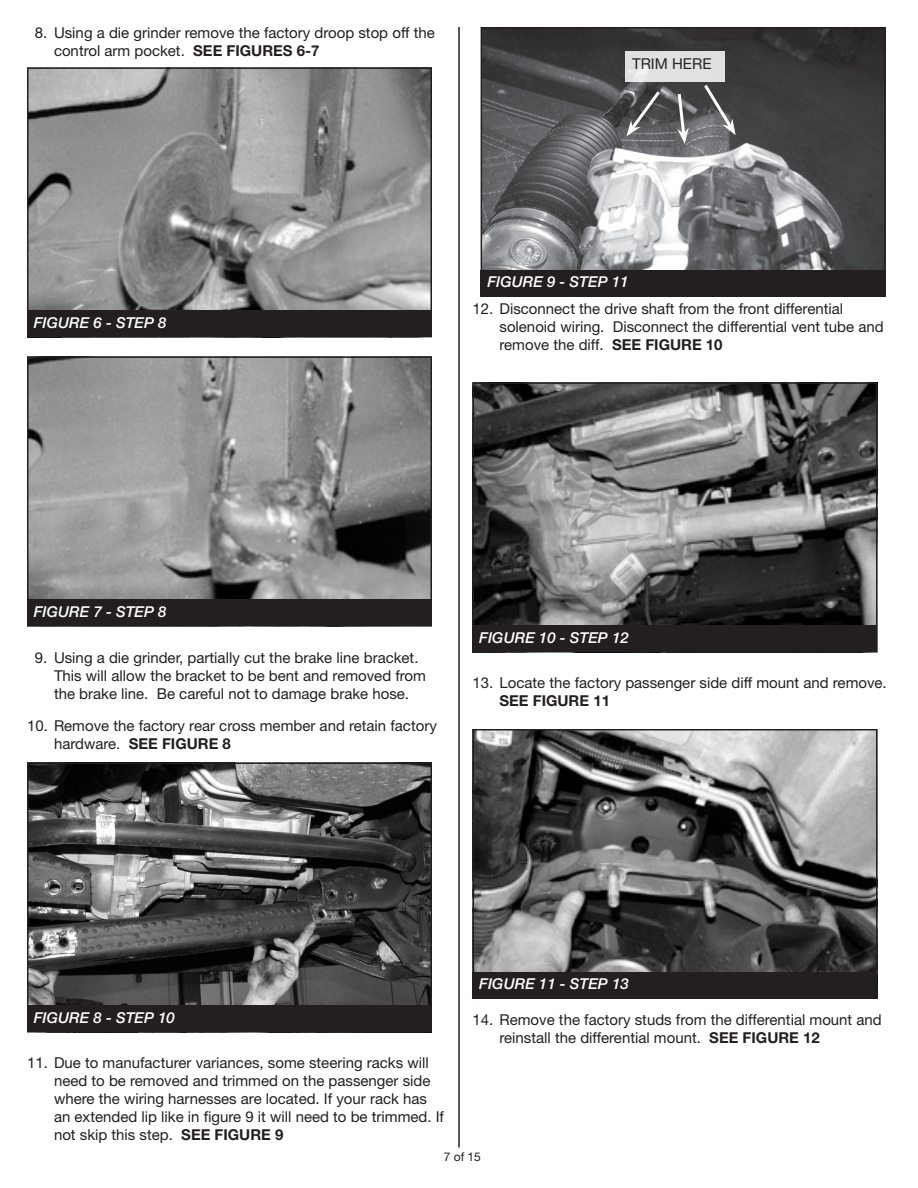
<style>
.page{position:relative;width:918px;height:1188px;background:#fff}
.page>*{position:absolute;margin:0;border:0;box-sizing:border-box;transform-origin:0 0}
.t1{font:15px/18px "Helvetica Neue LT Std";color:#231f20}
.t2{font:italic 500 15px "Helvetica Neue LT Std";color:#fff}
.t3{font:12px "Helvetica Neue LT Std";color:#231f20}
.s1{font-weight:700}
</style>
<div class="page">
<hr style="left:458px;top:27px;width:2px;height:1121px;background:#231f20">
<img style="left:30px;top:70px;width:399px;height:240px">
<div style="left:27px;top:67px;width:405px;height:270px;border:2px solid #231f20"></div>
<div style="left:27px;top:310px;width:405px;height:27px;background:#231f20"></div>
<img style="left:30px;top:359px;width:399px;height:240px">
<div style="left:27px;top:356px;width:405px;height:270px;border:2px solid #231f20"></div>
<div style="left:27px;top:599px;width:405px;height:27px;background:#231f20"></div>
<img style="left:30px;top:765px;width:399px;height:240px">
<div style="left:27px;top:762px;width:405px;height:270px;border:2px solid #231f20"></div>
<div style="left:27px;top:1005px;width:405px;height:27px;background:#231f20"></div>
<img style="left:484px;top:30px;width:399px;height:240px">
<div style="left:481px;top:27px;width:405px;height:270px;border:2px solid #231f20"></div>
<div style="left:481px;top:270px;width:405px;height:27px;background:#231f20"></div>
<img style="left:475px;top:385px;width:400px;height:240px">
<div style="left:472px;top:382px;width:406px;height:270px;border:2px solid #231f20"></div>
<div style="left:472px;top:625px;width:406px;height:27px;background:#231f20"></div>
<img style="left:475px;top:732px;width:400px;height:240px">
<div style="left:472px;top:729px;width:406px;height:270px;border:2px solid #231f20"></div>
<div style="left:472px;top:972px;width:406px;height:27px;background:#231f20"></div>
<svg style="left:701px;top:81px;width:35px;height:54px;background:#646566"></svg>
<svg style="left:676px;top:91px;width:13px;height:53px"></svg>
<svg style="left:626px;top:88px;width:37px;height:48px;background:#646466"></svg>
<div style="left:625px;top:52px;width:100px;height:30px;background:#e0e0e1"></div>
<p class="t1" style="left:54px;top:23px;width:382px;text-indent:-19px">8. Using a die grinder remove the factory droop stop off the control arm pocket. <span class="s1">SEE FIGURES 6-7</span></p>
<p class="t1" style="left:632px;top:55px;width:81px">TRIM HERE</p>
<p class="t2" style="left:34px;top:314px;width:134px">FIGURE 6 - STEP 8</p>
<p class="t2" style="left:487px;top:273px;width:143px">FIGURE 9 - STEP 11</p>
<p class="t1" style="left:500px;top:300px;width:386px;text-indent:-27px">12. Disconnect the drive shaft from the front differential solenoid wiring. Disconnect the differential vent tube and remove the diff. <span class="s1">SEE FIGURE 10</span></p>
<p class="t2" style="left:34px;top:603px;width:134px">FIGURE 7 - STEP 8</p>
<p class="t1" style="left:54px;top:649px;width:374px;text-indent:-19px">9. Using a die grinder, partially cut the brake line bracket.<br>This will allow the bracket to be bent and removed from the brake line. Be careful not to damage brake hose.</p>
<p class="t1" style="left:54px;top:716px;width:384px;text-indent:-27px">10. Remove the factory rear cross member and retain factory hardware. <span class="s1">SEE FIGURE 8</span></p>
<p class="t2" style="left:479px;top:629px;width:151px">FIGURE 10 - STEP 12</p>
<p class="t1" style="left:500px;top:673px;width:389px;text-indent:-27px">13. Locate the factory passenger side diff mount and remove.<br><span class="s1">SEE FIGURE 11</span></p>
<p class="t2" style="left:34px;top:1009px;width:143px">FIGURE 8 - STEP 10</p>
<p class="t1" style="left:54px;top:1054px;width:392px;text-indent:-27px">11. Due to manufacturer variances, some steering racks will need to be removed and trimmed on the passenger side where the wiring harnesses are located. If your rack has an extended lip like in figure 9 it will need to be trimmed. If not skip this step. <span class="s1">SEE FIGURE 9</span></p>
<p class="t2" style="left:479px;top:975px;width:151px">FIGURE 11 - STEP 13</p>
<p class="t1" style="left:500px;top:1011px;width:384px;text-indent:-27px">14. Remove the factory studs from the differential mount and reinstall the differential mount. <span class="s1">SEE FIGURE 12</span></p>
<p class="t3" style="left:444px;top:1150px;width:39px">7 of 15</p>
</div>
